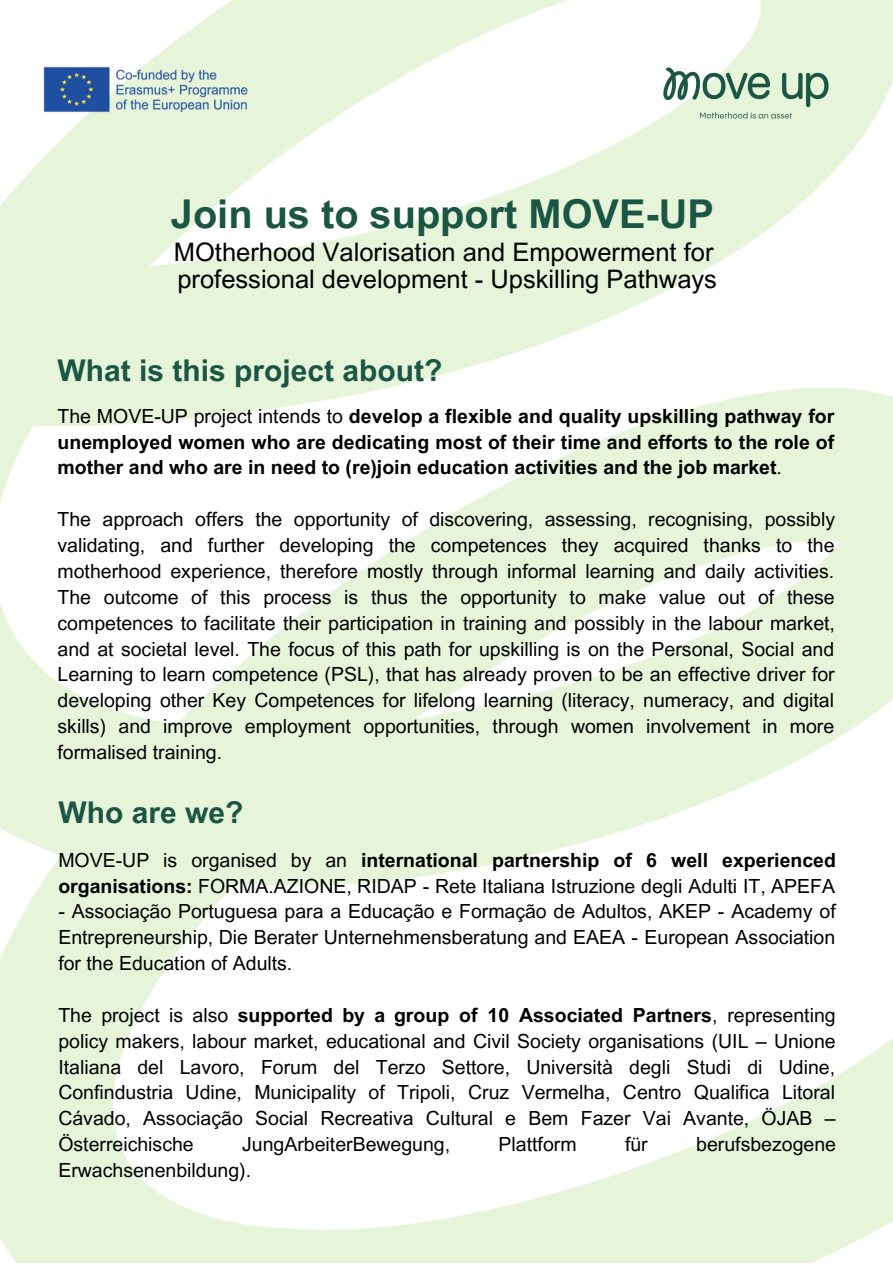
<style>
.page{position:relative;width:893px;height:1264px;background:#fff}
.page>*{position:absolute;margin:0;border:0;box-sizing:border-box;transform-origin:0 0}
.t1{font:700 39.75px "Arial MT Pro";color:#1b5644}
.t2{font:700 30px "Arial MT Pro";color:#1b5644}
.t3{font:25.5px/27px "Arial MT Pro";color:#000}
.t4{font:19.5px/25.8px "Arial MT Pro";color:#000;text-align:justify}
.t5{font:700 19.5px/25.8px "Arial MT Pro";color:#000;text-align:justify}
.s1{font-weight:400}
.s2{font-weight:700}
</style>
<div class="page">
<img style="left:43px;top:59px;width:289px;height:60px">
<img style="left:658px;top:59px;width:176px;height:63px">
<h1 class="t1" style="left:171px;top:199px;width:544px">Join us to support MOVE-UP</h1>
<h3 class="t3" style="left:174px;top:242px;width:544px">MOtherhood Valorisation and Empowerment for professional development - Upskilling Pathways</h3>
<h2 class="t2" style="left:58px;top:359px;width:386px">What is this project about?</h2>
<p class="t5" style="left:57px;top:405px;width:778px"><span class="s1">The MOVE-UP project intends to</span> develop a flexible and quality upskilling pathway for unemployed women who are dedicating most of their time and efforts to the role of mother and who are in need to (re)join education activities and the job market<span class="s1">.</span></p>
<p class="t4" style="left:57px;top:509px;width:779px">The approach offers the opportunity of discovering, assessing, recognising, possibly validating, and further developing the competences they acquired thanks to the motherhood experience, therefore mostly through informal learning and daily activities.<br>The outcome of this process is thus the opportunity to make value out of these competences to facilitate their participation in training and possibly in the labour market, and at societal level. The focus of this path for upskilling is on the Personal, Social and Learning to learn competence (PSL), that has already proven to be an effective driver for developing other Key Competences for lifelong learning (literacy, numeracy, and digital skills) and improve employment opportunities, through women involvement in more formalised training.</p>
<h2 class="t2" style="left:58px;top:801px;width:186px">Who are we?</h2>
<p class="t4" style="left:58px;top:849px;width:779px">MOVE-UP is organised by an <span class="s2">international partnership of 6 well experienced organisations:</span> FORMA.AZIONE, RIDAP - Rete Italiana Istruzione degli Adulti IT, APEFA</p>
<p class="t4" style="left:58px;top:901px;width:778px">- Associação Portuguesa para a Educação e Formação de Adultos, AKEP - Academy of Entrepreneurship, Die Berater Unternehmensberatung and EAEA - European Association for the Education of Adults.</p>
<p class="t4" style="left:58px;top:1004px;width:778px">The project is also <span class="s2">supported by a group of 10 Associated Partners</span>, representing policy makers, labour market, educational and Civil Society organisations (UIL – Unione Italiana del Lavoro, Forum del Terzo Settore, Università degli Studi di Udine, Confindustria Udine, Municipality of Tripoli, Cruz Vermelha, Centro Qualifica Litoral Cávado, Associação Social Recreativa Cultural e Bem Fazer Vai Avante, ÖJAB – Österreichische</p>
<p class="t4" style="left:242px;top:1133px;width:209px">JungArbeiterBewegung,</p>
<p class="t4" style="left:498px;top:1133px;width:79px">Plattform</p>
<p class="t4" style="left:625px;top:1133px;width:24px">für</p>
<p class="t4" style="left:696px;top:1133px;width:141px">berufsbezogene</p>
<p class="t4" style="left:58px;top:1159px;width:194px">Erwachsenenbildung).</p>
</div>
